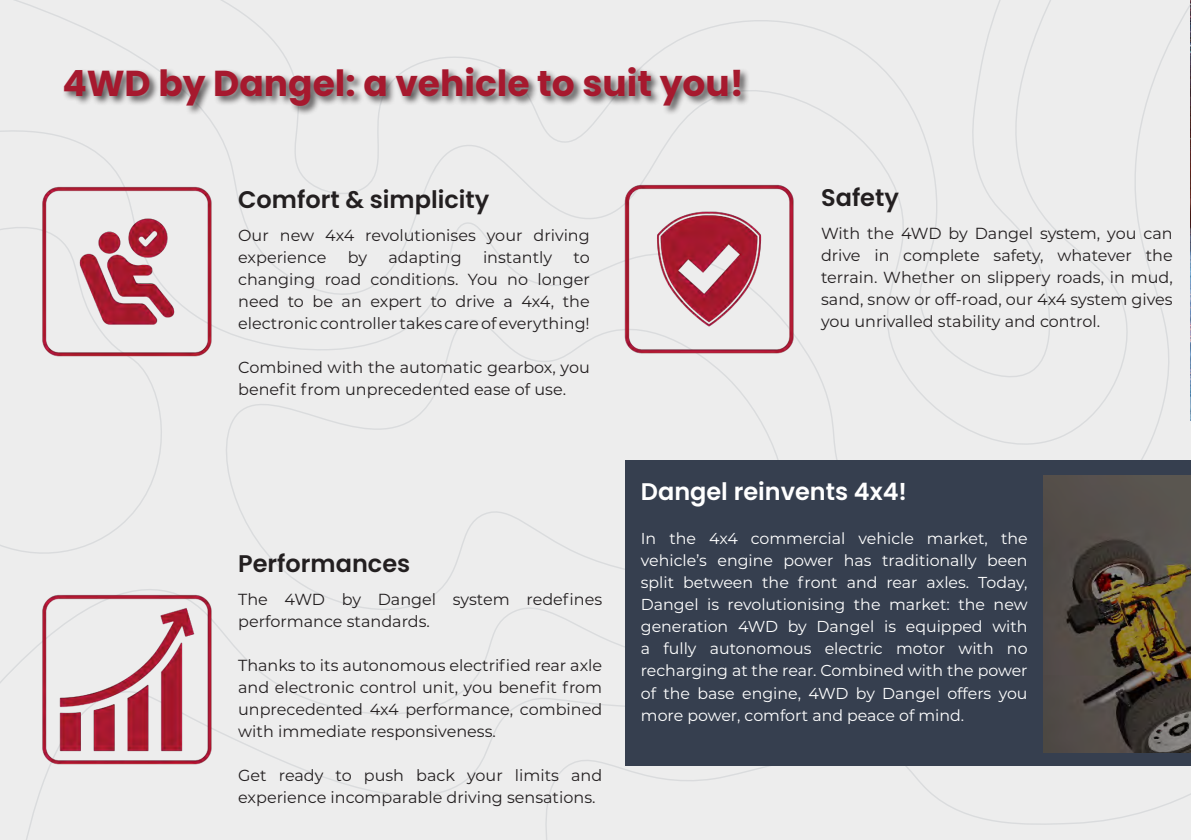
<style>
.page{position:relative;width:1191px;height:840px;background:#fff}
.page>*{position:absolute;margin:0;border:0;box-sizing:border-box;transform-origin:0 0}
.t1{font:700 36px "Poppins";color:#a6192e}
.t2{font:600 24px "Poppins";color:#231f20}
.t3{font:600 24px "Poppins";color:#fff}
.t4{font:16px/22px "Montserrat";color:#231f20}
.t5{font:15.8px/22px "Montserrat";color:#fff;text-align:justify}
</style>
<div class="page">
<div style="left:0;top:0;width:1191px;height:540px;background:#ededed"></div>
<div style="left:198px;top:0;width:861px;height:389px;background:#ededed"></div>
<div style="left:210px;top:314px;width:594px;height:226px;background:#ededed"></div>
<div style="left:0;top:221px;width:171px;height:319px;background:#ededed"></div>
<div style="left:0;top:540px;width:625px;height:184px;background:#ededed"></div>
<div style="left:22px;top:660px;width:603px;height:179px;background:#ededed"></div>
<div style="left:541px;top:741px;width:650px;height:98px;background:#ededed"></div>
<div style="left:62px;top:65px;width:688px;height:51px;background:#231f20;opacity:.75"></div>
<img style="left:37px;top:181px;width:179px;height:179px">
<img style="left:620px;top:180px;width:178px;height:178px">
<img style="left:37px;top:589px;width:179px;height:179px">
<img style="left:1190px;top:0;width:1px;height:420px">
<hr style="left:1190px;top:165px;width:1px;height:89px;background:#f7f7f7">
<div style="left:625px;top:459px;width:566px;height:306px;background:#363f4f"></div>
<img style="left:1043px;top:475px;width:148px;height:276px">
<h1 class="t1" style="left:62px;top:63px;width:683px">4WD by Dangel: a vehicle to suit you!</h1>
<h2 class="t2" style="left:238px;top:185px;width:253px">Comfort &amp; simplicity</h2>
<p class="t4" style="left:238px;top:223px;width:353px">Our new 4x4 revolutionises your driving experience</p>
<p class="t4" style="left:348px;top:245px;width:21px">by</p>
<p class="t4" style="left:388px;top:245px;width:75px">adapting</p>
<p class="t4" style="left:483px;top:245px;width:71px">instantly</p>
<p class="t4" style="left:238px;top:245px;width:353px;text-align:justify;text-indent:335px">to changing road conditions. You no longer need to be an expert to drive a 4x4, the electronic controller takes care of everything!</p>
<p class="t4" style="left:238px;top:355px;width:353px">Combined with the automatic gearbox, you benefit from unprecedented ease of use.</p>
<h2 class="t2" style="left:821px;top:184px;width:79px">Safety</h2>
<p class="t4" style="left:821px;top:221px;width:353px;text-align:justify">With the 4WD by Dangel system, you can drive in complete safety, whatever the terrain. Whether on slippery roads, in mud, sand, snow or off-road, our 4x4 system gives you unrivalled stability and control.</p>
<h2 class="t2" style="left:238px;top:549px;width:174px">Performances</h2>
<p class="t4" style="left:238px;top:587px;width:365px">The 4WD by Dangel system redefines performance standards.</p>
<p class="t4" style="left:238px;top:653px;width:365px;text-align:justify">Thanks to its autonomous electrified rear axle and electronic control unit, you benefit from unprecedented 4x4 performance, combined with immediate responsiveness.</p>
<p class="t4" style="left:238px;top:763px;width:365px">Get ready to push back your limits and experience incomparable driving sensations.</p>
<h2 class="t3" style="left:641px;top:477px;width:268px">Dangel reinvents 4x4!</h2>
<p class="t5" style="left:641px;top:527px;width:388px">In the 4x4 commercial vehicle market, the vehicle’s engine power has traditionally been split between the front and rear axles. Today, Dangel is revolutionising the market: the new generation 4WD by Dangel is equipped with a fully autonomous electric motor with no recharging at the rear. Combined with the power of the base engine, 4WD by Dangel offers you more power, comfort and peace of mind.</p>
</div>
